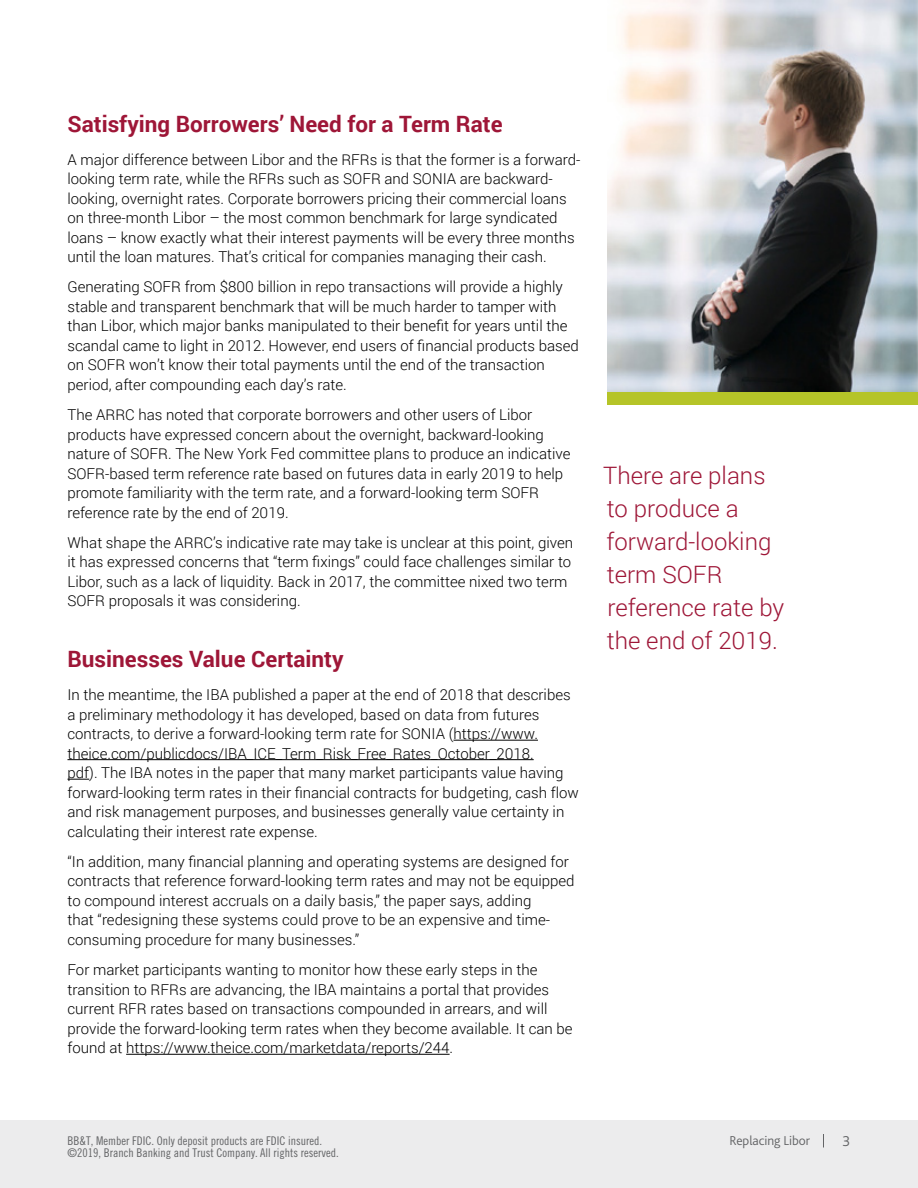
<style>
.page{position:relative;width:918px;height:1188px;background:#fff}
.page>*{position:absolute;margin:0;border:0;box-sizing:border-box;transform-origin:0 0}
.Pull_Quote{font:300 24px/33px "Roboto";color:#9e1637}
.Subtitle{font:700 22.5px "Roboto";color:#9e1637}
.Body{font:300 15px/19.5px "Roboto";color:#000}
.t1{font:300 15px "Bliss 2";color:#636466}
.t2{font:300 13.5px "Bliss 2";letter-spacing:-.005em;color:#636466}
.Pull_Quote-2{font:12px "Trade Gothic LT Std Cn 18";color:#636466}
</style>
<div class="page">
<div style="left:0;top:1120px;width:918px;height:68px;background:#ececed"></div>
<svg style="left:823px;top:1134px;width:1px;height:14px"></svg>
<div style="left:608px;top:392px;width:310px;height:13px;background:#b5c428"></div>
<img style="left:608px;top:0;width:310px;height:392px">
<hr style="left:454px;top:740px;width:84px;height:1px;background:#000">
<hr style="left:68px;top:759px;width:466px;height:1px;background:#000">
<svg style="left:68px;top:779px;width:21px;height:1px"></svg>
<hr style="left:126px;top:1054px;width:324px;height:1px;background:#000">
<p class="Subtitle" style="left:68px;top:108px;width:437px">Satisfying Borrowers’ Need for a Term Rate</p>
<p class="Body" style="left:68px;top:149px;width:515px">A major difference between Libor and the RFRs is that the former is a forward&shy;looking term rate, while the RFRs such as SOFR and SONIA are backward&shy;looking, overnight rates. Corporate borrowers pricing their commercial loans on three-month Libor – the most common benchmark for large syndicated loans – know exactly what their interest payments will be every three months until the loan matures. That’s critical for companies managing their cash.</p>
<p class="Body" style="left:68px;top:277px;width:513px">Generating SOFR from $800 billion in repo transactions will provide a highly stable and transparent benchmark that will be much harder to tamper with than Libor, which major banks manipulated to their benefit for years until the scandal came to light in 2012. However, end users of financial products based on SOFR won’t know their total payments until the end of the transaction period, after compounding each day’s rate.</p>
<p class="Body" style="left:68px;top:405px;width:504px">The ARRC has noted that corporate borrowers and other users of Libor products have expressed concern about the overnight, backward-looking nature of SOFR. The New York Fed committee plans to produce an indicative SOFR-based term reference rate based on futures data in early 2019 to help promote familiarity with the term rate, and a forward-looking term SOFR reference rate by the end of 2019.</p>
<p class="Body" style="left:68px;top:532px;width:507px">What shape the ARRC’s indicative rate may take is unclear at this point, given it has expressed concerns that “term fixings” could face challenges similar to Libor, such as a lack of liquidity. Back in 2017, the committee nixed two term SOFR proposals it was considering.</p>
<p class="Subtitle" style="left:68px;top:643px;width:278px">Businesses Value Certainty</p>
<p class="Body" style="left:68px;top:684px;width:513px">In the meantime, the IBA published a paper at the end of 2018 that describes a preliminary methodology it has developed, based on data from futures contracts, to derive a forward-looking term rate for SONIA (https://www. theice.com/publicdocs/IBA_ICE_Term_Risk_Free_Rates_October_2018.<br>pdf). The IBA notes in the paper that many market participants value having forward-looking term rates in their financial contracts for budgeting, cash flow and risk management purposes, and businesses generally value certainty in calculating their interest rate expense.</p>
<p class="Body" style="left:68px;top:851px;width:509px">“In addition, many financial planning and operating systems are designed for contracts that reference forward-looking term rates and may not be equipped to compound interest accruals on a daily basis,” the paper says, adding<br>that “redesigning these systems could prove to be an expensive and time&shy;consuming procedure for many businesses.”</p>
<p class="Body" style="left:68px;top:960px;width:507px">For market participants wanting to monitor how these early steps in the transition to RFRs are advancing, the IBA maintains a portal that provides current RFR rates based on transactions compounded in arrears, and will provide the forward-looking term rates when they become available. It can be found at https://www.theice.com/marketdata/reports/244.</p>
<p class="Pull_Quote" style="left:603px;top:458px;width:183px">There are plans to produce a forward-looking term SOFR reference rate by the end of 2019.</p>
<p class="t2" style="left:729px;top:1132px;width:82px">Replacing Libor</p>
<p class="Pull_Quote-2" style="left:68px;top:1133px;width:256px">BB&amp;T, Member FDIC. Only deposit products are FDIC insured.</p>
<p class="t1" style="left:843px;top:1131px;width:9px">3</p>
<p class="Pull_Quote-2" style="left:68px;top:1145px;width:273px">©2019, Branch Banking and Trust Company. All rights reserved.</p>
</div>
